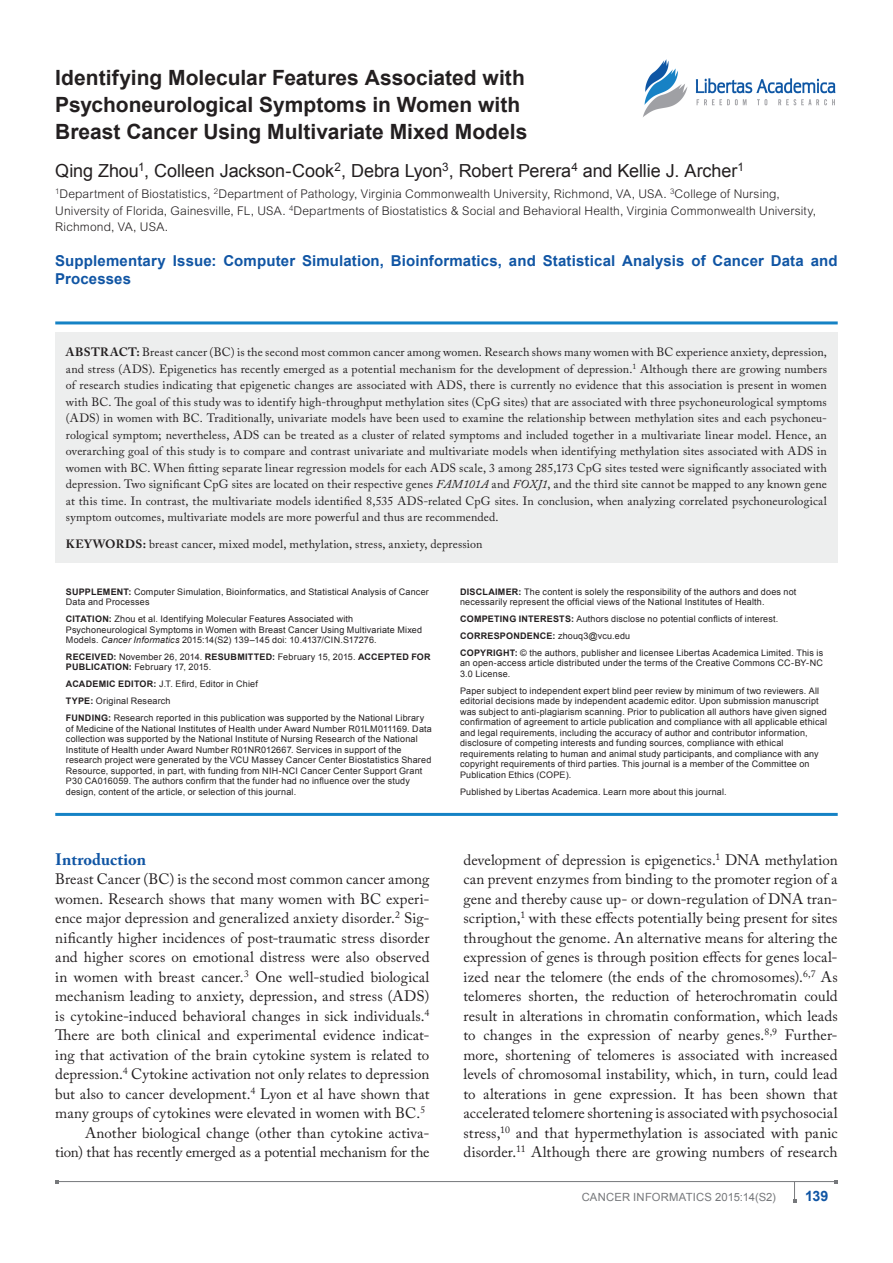
<style>
.page{position:relative;width:893px;height:1263px;background:#fff}
.page>*{position:absolute;margin:0;border:0;box-sizing:border-box;transform-origin:0 0}
.AT{font:700 21px/27px "Arial";color:#231f20}
.AAu{font:18px "Arial";letter-spacing:-.005em;color:#231f20}
.t1{font:700 16.5px "Adobe Caslon Pro";color:#1055a4}
.Tx{font:15px/19.5px "Adobe Caslon Pro";color:#231f20;text-align:right}
.TxF{font:15px/19.5px "Adobe Caslon Pro";letter-spacing:.005em;color:#231f20;text-align:justify}
.SI{font:700 15px/18px "Arial";letter-spacing:.01em;color:#1055a4}
.RunF-folio{font:700 14.25px "Arial";color:#1055a4}
.t2{font:12px/16.5px "Adobe Caslon Pro";letter-spacing:.015em;color:#231f20;text-align:justify}
.AAuAff-b4-Supplement{font:300 12px/16.5px "Arial MT Std";letter-spacing:.01em;color:#231f20}
.RunF{font:11.25px "Arial";letter-spacing:.015em;color:#76787b}
.t3{font:9px/10.5px "Arial";letter-spacing:.02em;color:#231f20}
.t4{font:700 9px "Arial";letter-spacing:.03em;color:#231f20}
.s1{font-weight:700}
.s2{font-style:italic}
</style>
<div class="page">
<hr style="left:57px;top:1181px;width:779px;height:1px;background:#76787b">
<svg style="left:793px;top:1182px;width:3px;height:20px"></svg>
<img style="left:643px;top:59px;width:193px;height:58px">
<hr style="left:55px;top:321px;width:783px;height:3px;background:#1582c5">
<hr style="left:55px;top:813px;width:783px;height:3px;background:#1582c5">
<div style="left:55px;top:332px;width:783px;height:231px;background:#edeeee"></div>
<p class="AT" style="left:55px;top:65px;width:474px">Identifying Molecular Features Associated with<br>Psychoneurological Symptoms in Women with<br>Breast Cancer Using Multivariate Mixed Models</p>
<p class="AAu" style="left:55px;top:159px;width:690px">Qing Zhou<sup>1</sup>, Colleen Jackson-Cook<sup>2</sup>, Debra Lyon<sup>3</sup>, Robert Perera<sup>4</sup> and Kellie J. Archer<sup>1</sup></p>
<p class="AAuAff-b4-Supplement" style="left:55px;top:186px;width:762px"><sup>1</sup>Department of Biostatistics, <sup>2</sup>Department of Pathology, Virginia Commonwealth University, Richmond, VA, USA. <sup>3</sup>College of Nursing,<br>University of Florida, Gainesville, FL, USA. <sup>4</sup>Departments of Biostatistics &amp; Social and Behavioral Health, Virginia Commonwealth University,<br>Richmond, VA, USA.</p>
<p class="SI" style="left:55px;top:252px;width:784px">Supplementary Issue: Computer Simulation, Bioinformatics, and Statistical Analysis of Cancer Data and<br>Processes</p>
<p class="t2" style="left:66px;top:344px;width:763px"><span class="s1">ABSTRACT:</span> Breast cancer (BC) is the second most common cancer among women. Research shows many women with BC experience anxiety, depression, and stress (ADS). Epigenetics has recently emerged as a potential mechanism for the development of depression.<sup>1</sup> Although there are growing numbers of research studies indicating that epigenetic changes are associated with ADS, there is currently no evidence that this association is present in women with BC. The goal of this study was to identify high-throughput methylation sites (CpG sites) that are associated with three psychoneurological symptoms (ADS) in women with BC. Traditionally, univariate models have been used to examine the relationship between methylation sites and each psychoneu&shy;rological symptom; nevertheless, ADS can be treated as a cluster of related symptoms and included together in a multivariate linear model. Hence, an overarching goal of this study is to compare and contrast univariate and multivariate models when identifying methylation sites associated with ADS in women with BC. When fitting separate linear regression models for each ADS scale, 3 among 285,173 CpG sites tested were significantly associated with depression. Two significant CpG sites are located on their respective genes <span class="s2">FAM101A</span> and <span class="s2">FOXJ1</span>, and the third site cannot be mapped to any known gene at this time. In contrast, the multivariate models identified 8,535 ADS-related CpG sites. In conclusion, when analyzing correlated psychoneurological symptom outcomes, multivariate models are more powerful and thus are recommended.</p>
<p class="t2" style="left:66px;top:536px;width:418px"><span class="s1">KEYWORDS:</span> breast cancer, mixed model, methylation, stress, anxiety, depression</p>
<p class="t3" style="left:66px;top:586px;width:365px"><span class="s1">SUPpLEMENT:</span> Computer Simulation, Bioinformatics, and Statistical Analysis of Cancer<br>Data and Processes</p>
<p class="t4" style="left:66px;top:613px;width:12px">Citati</p>
<p class="t3" style="left:460px;top:586px;width:338px"><span class="s1">DISCLAIMER:</span> The content is solely the responsibility of the authors and does not necessarily represent the official views of the National Institutes of Health.</p>
<p class="t4" style="left:460px;top:613px;width:21px">Competin</p>
<p class="t4" style="left:509px;top:613px;width:20px">g Interests</p>
<p class="t3" style="left:571px;top:614px;width:209px"><span class="s1">:</span> Authors disclose no potential conflicts of interest.</p>
<p class="t4" style="left:460px;top:630px;width:22px">Corresp</p>
<p class="t4" style="left:506px;top:630px;width:15px">ondence</p>
<p class="t3" style="left:552px;top:631px;width:79px"><span class="s1">:</span> zhouq3@vcu.edu</p>
<p class="t4" style="left:460px;top:647px;width:20px">Copyri</p>
<p class="t3" style="left:66px;top:614px;width:358px;text-indent:29px"><span class="s1">on:</span> Zhou et al. Identifying M olecular Features Associated with<br>Psychoneurological Symptoms in Women with Breast Cancer Using M ultivariate M ixed<br>Models. <span class="s2">Cancer Informatics</span> 2015:14(S2) 139–145 doi: 10.4137/CIN .S17276.</p>
<p class="t4" style="left:66px;top:651px;width:13px">Recei</p>
<p class="t3" style="left:95px;top:652px;width:137px"><span class="s1">ved:</span> November 26, 2014. <span class="s1">ReSubmitted</span></p>
<p class="t3" style="left:272px;top:652px;width:100px"><span class="s1">:</span> February 15, 2015. <span class="s1">Accepted</span></p>
<p class="t4" style="left:411px;top:651px;width:18px">for</p>
<p class="t4" style="left:66px;top:661px;width:7px">publicati</p>
<p class="t3" style="left:115px;top:662px;width:98px"><span class="s1">on:</span> February 17, 2015.</p>
<p class="t4" style="left:66px;top:678px;width:14px">Academic</p>
<p class="t4" style="left:118px;top:678px;width:7px">edit</p>
<p class="t3" style="left:460px;top:647px;width:365px;text-align:justify;text-indent:36px"><span class="s1">ght:</span> © the authors, publisher and licensee Libertas Academica Limited. This is an open-access article distributed under the terms of the Creative Commons CC-BY-N C 3.0 License.</p>
<p class="t3" style="left:460px;top:685px;width:368px">Paper subject to independent expert blind peer review by minimum of two reviewers. All editorial decisions made by independent academic editor. Upon submission manuscript was subject to anti-plagiarism scanning. Prior to publication all authors have given signed confirmation of agreement to article publication and compliance with all applicable ethical and legal requirements, including the accuracy of author and contributor information, disclosure of competing interests and funding sources, compliance with ethical requirements relating to human and animal study participants, and compliance with any copyright requirements of third parties. This journal is a member of the Committee on Publication Ethics (COPE).</p>
<p class="t3" style="left:460px;top:786px;width:268px">Published by Libertas Academica. Learn more about this journal.</p>
<p class="t3" style="left:66px;top:676px;width:193px;line-height:16.8px;text-indent:74px"><span class="s1">or:</span> J.T. Efird, Editor in Chief<br><span class="s1">TYPE:</span> Original Research<br><span class="s1">Fundin</span></p>
<p class="t3" style="left:66px;top:713px;width:368px;text-indent:35px"><span class="s1">g:</span> Research reported in this publication was supported by the National Library of Medicine of the National Institutes of Health under Award N umber R01LM 011169. Data collection was supported by the N ational Institute of N ursing Research of the N ational Institute of Health under Award N umber R01NR012667. Services in support of the research project were generated by the VCU M assey Cancer Center Biostatistics Shared Resource, supported, in part, with funding from N IH-N CI Cancer Center Support Grant P30 CA016059. The authors confirm that the funder had no influence over the study design, content of the article, or selection of this journal.</p>
<h1 class="t1" style="left:55px;top:849px;width:92px">INTRODUCTION</h1>
<p class="TxF" style="left:55px;top:869px;width:376px">Breast Cancer (BC) is the second most common cancer among women. Research shows that many women with BC experi&shy;ence major depression and generalized anxiety disorder.<sup>2</sup> Sig&shy;nificantly higher incidences of post-traumatic stress disorder and higher scores on emotional distress were also observed in women with breast cancer.<sup>3</sup> One well-studied biological mechanism leading to anxiety, depression, and stress (ADS) is cytokine-induced behavioral changes in sick individuals.<sup>4<br></sup>There are both clinical and experimental evidence indicat&shy;ing that activation of the brain cytokine system is related to depression.<sup>4</sup> Cytokine activation not only relates to depression but also to cancer development.<sup>4</sup> Lyon et al have shown that many groups of cytokines were elevated in women with BC.<sup>5</sup></p>
<p class="Tx" style="left:55px;top:1123px;width:376px">Another biological change (other than cytokine activa&shy;tion) that has recently emerged as a potential mechanism for the</p>
<p class="Tx" style="left:463px;top:850px;width:376px;text-align:justify">development of depression is epigenetics.<sup>1</sup> DNA methylation can prevent enzymes from binding to the promoter region of a gene and thereby cause up- or down-regulation of DNA tran&shy;scription,<sup>1</sup> with these effects potentially being present for sites throughout the genome. An alternative means for altering the expression of genes is through position effects for genes local&shy;ized near the telomere (the ends of the chromosomes).<sup>6,7</sup> As telomeres shorten, the reduction of heterochromatin could result in alterations in chromatin conformation, which leads to changes in the expression of nearby genes.<sup>8,9</sup> Further&shy;more, shortening of telomeres is associated with increased levels of chromosomal instability, which, in turn, could lead to alterations in gene expression. It has been shown that accelerated telomere shortening is associated with psychosocial stress,<sup>10</sup> and that hypermethylation is associated with panic disorder.<sup>11</sup> Although there are growing numbers of research</p>
<p class="RunF" style="left:582px;top:1189px;width:196px">Cancer Informatics 2015:14(S2)</p>
<p class="RunF-folio" style="left:805px;top:1186px;width:25px">139</p>
</div>
